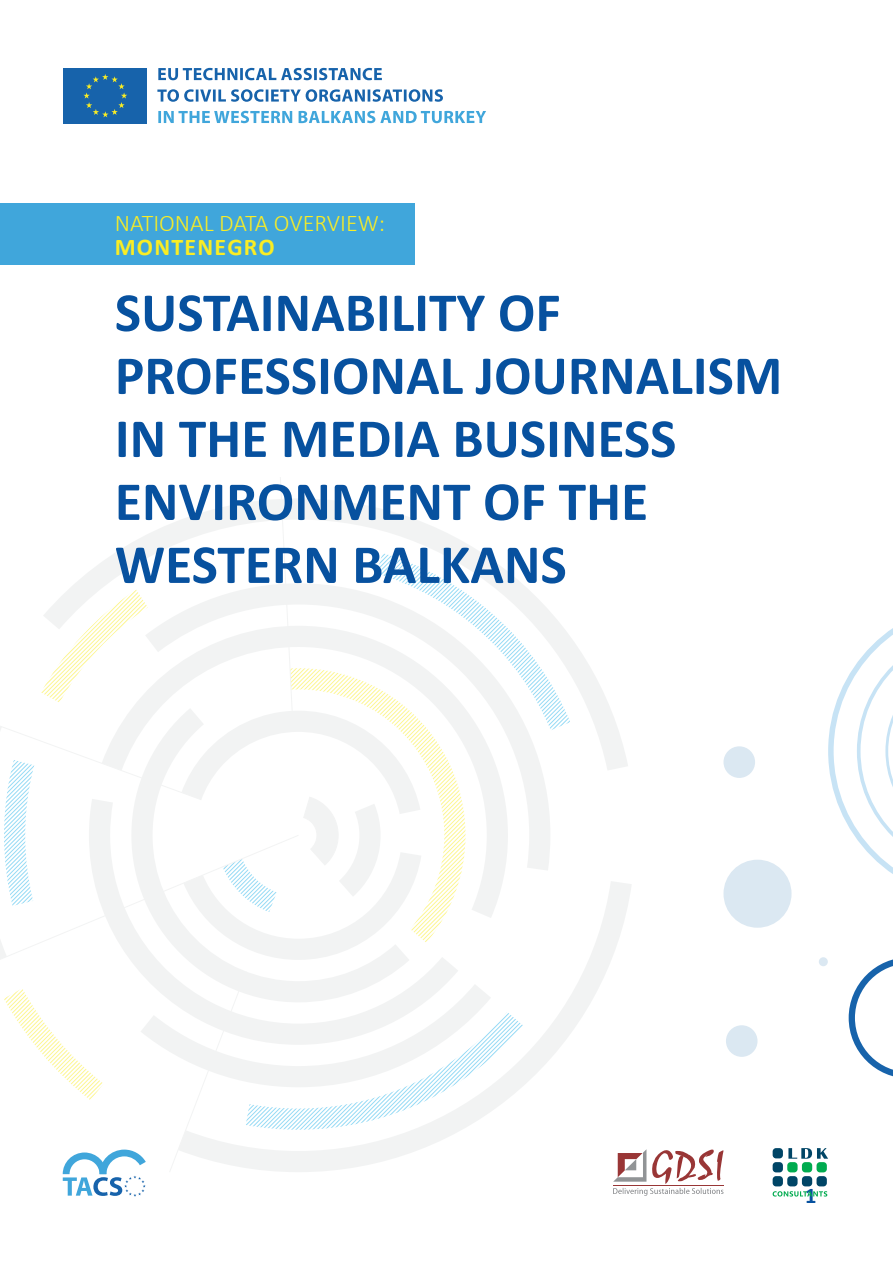
<style>
.page{position:relative;width:893px;height:1263px;background:#fff}
.page>*{position:absolute;margin:0;border:0;box-sizing:border-box;transform-origin:0 0}
.t1{font:700 55.5px/63px "Calibri";color:#07519f}
.t2{font:300 24px "Calibri";color:#faed24}
.t3{font:700 24px "Calibri";letter-spacing:.05em;color:#faed24}
.t4{font:700 22.5px "Calibri";color:#07519f}
</style>
<div class="page">
<svg style="left:570px;top:637px;width:58px;height:133px"></svg>
<svg style="left:570px;top:881px;width:61px;height:153px"></svg>
<div style="left:0;top:203px;width:415px;height:62px;background:#40a6db"></div>
<svg style="left:828px;top:628px;width:65px;height:246px"></svg>
<svg style="left:849px;top:959px;width:44px;height:118px"></svg>
<div style="left:723px;top:860px;width:68px;height:68px;background:#dbe8f2;border-radius:50%"></div>
<div style="left:819px;top:957px;width:9px;height:9px;background:#dbe8f2;border-radius:50%"></div>
<div style="left:723px;top:746px;width:32px;height:32px;background:#dbe8f2;border-radius:50%"></div>
<div style="left:726px;top:1025px;width:31px;height:32px;background:#dbe8f2;border-radius:50%"></div>
<svg style="left:0;top:477px;width:570px;height:719px"></svg>
<svg style="left:613px;top:1149px;width:110px;height:47px"></svg>
<div style="left:773px;top:1148px;width:10px;height:10px;background:#004566;border-radius:3px"></div>
<div style="left:773px;top:1162px;width:10px;height:10px;background:#004566;border-radius:3px"></div>
<div style="left:787px;top:1162px;width:11px;height:10px;background:#00ab4f;border-radius:3px"></div>
<div style="left:802px;top:1162px;width:10px;height:10px;background:#00ab4f;border-radius:3px"></div>
<div style="left:816px;top:1162px;width:11px;height:10px;background:#00ab4f;border-radius:3px"></div>
<div style="left:773px;top:1176px;width:10px;height:10px;background:#004566;border-radius:3px"></div>
<div style="left:787px;top:1176px;width:11px;height:10px;background:#004566;border-radius:3px"></div>
<div style="left:802px;top:1176px;width:10px;height:10px;background:#004566;border-radius:3px"></div>
<div style="left:816px;top:1176px;width:11px;height:10px;background:#004566;border-radius:3px"></div>
<svg style="left:773px;top:1191px;width:54px;height:5px"></svg>
<svg style="left:788px;top:1148px;width:40px;height:11px"></svg>
<div style="left:64px;top:68px;width:83px;height:55px;background:#1763ab"></div>
<svg style="left:83px;top:74px;width:44px;height:43px"></svg>
<svg style="left:158px;top:111px;width:328px;height:12px"></svg>
<svg style="left:157px;top:89px;width:286px;height:13px"></svg>
<svg style="left:158px;top:68px;width:224px;height:12px"></svg>
<p class="t2" style="left:115px;top:208px;width:272px">NATIONAL DATA OVERVIEW:</p>
<p class="t3" style="left:115px;top:230px;width:161px">MONTENEGRO</p>
<p class="t1" style="left:115px;top:280px;width:669px">SUSTAINABILITY OF<br>PROFESSIONAL JOURNALISM<br>IN THE MEDIA BUSINESS<br>ENVIRONMENT OF THE<br>WESTERN BALKANS</p>
<p class="t4" style="left:805px;top:1180px;width:13px">1</p>
</div>
